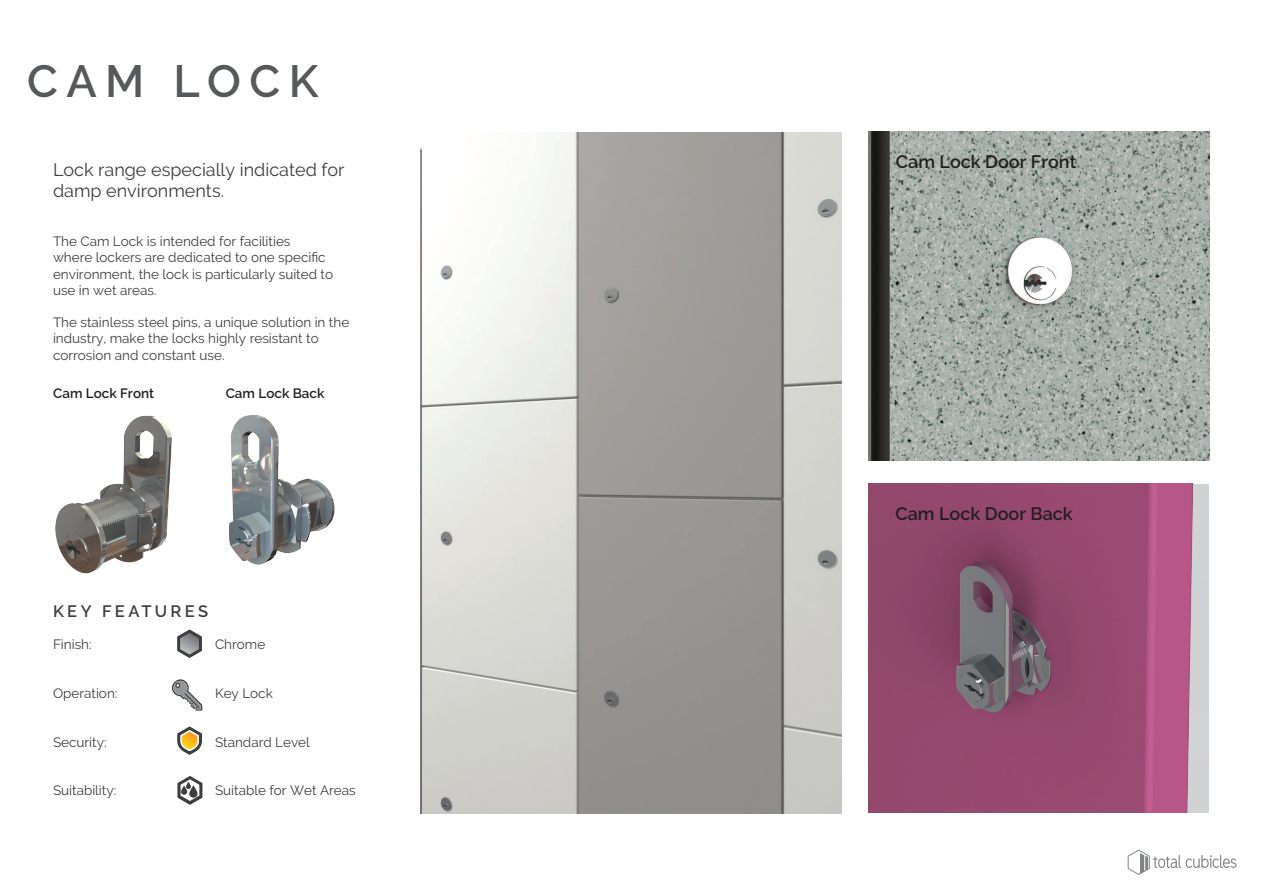
<style>
.page{position:relative;width:1263px;height:893px;background:#fff}
.page>*{position:absolute;margin:0;border:0;box-sizing:border-box;transform-origin:0 0}
.t1{font:600 45px "Raleway";letter-spacing:.185em;color:#57585a}
.t2{font:18px/21.6px "Raleway";color:#3e3e3f}
.t3{font:600 18px "Raleway";color:#231f20}
.t4{font:600 16.5px "Raleway";letter-spacing:.205em;color:#3e3e3f}
.t5{font:13.5px/16.2px "Raleway";color:#3e3e3f}
.t6{font:600 13.5px "Raleway";color:#231f20}
</style>
<div class="page">
<svg style="left:1128px;top:849px;width:108px;height:26px"></svg>
<img style="left:420px;top:132px;width:421px;height:681px">
<img style="left:869px;top:131px;width:340px;height:329px">
<img style="left:869px;top:484px;width:340px;height:328px">
<svg style="left:177px;top:630px;width:25px;height:28px"></svg>
<svg style="left:178px;top:776px;width:24px;height:29px"></svg>
<svg style="left:177px;top:726px;width:25px;height:29px"></svg>
<svg style="left:172px;top:679px;width:30px;height:32px"></svg>
<img style="left:334px;top:370px;width:143px;height:243px">
<img style="left:55px;top:415px;width:279px;height:215px">
<h1 class="t1" style="left:27px;top:55px;width:293px">CAM LOCK</h1>
<h2 class="t2" style="left:53px;top:159px;width:293px">Lock range especially indicated for damp environments.</h2>
<p class="t5" style="left:53px;top:233px;width:282px">The Cam Lock is intended for facilities where lockers are dedicated to one specific environment, the lock is particularly suited to use in wet areas.</p>
<p class="t5" style="left:53px;top:314px;width:298px">The stainless steel pins, a unique solution in the industry, make the locks highly resistant to corrosion and constant use.</p>
<p class="t6" style="left:53px;top:385px;width:102px">Cam Lock Front</p>
<p class="t6" style="left:226px;top:385px;width:100px">Cam Lock Back</p>
<p class="t4" style="left:53px;top:602px;width:157px">KEY FEATURES</p>
<p class="t5" style="left:53px;top:636px;width:40px">Finish:</p>
<p class="t5" style="left:215px;top:636px;width:52px">Chrome</p>
<p class="t5" style="left:53px;top:685px;width:66px">Operation:</p>
<p class="t5" style="left:215px;top:685px;width:59px">Key Lock</p>
<p class="t5" style="left:53px;top:734px;width:55px">Security:</p>
<p class="t5" style="left:215px;top:734px;width:96px">Standard Level</p>
<p class="t5" style="left:53px;top:782px;width:65px">Suitability:</p>
<p class="t5" style="left:215px;top:782px;width:142px">Suitable for Wet Areas</p>
<h2 class="t3" style="left:896px;top:152px;width:182px">Cam Lock Door Front</h2>
<h2 class="t3" style="left:895px;top:503px;width:179px">Cam Lock Door Back</h2>
</div>
